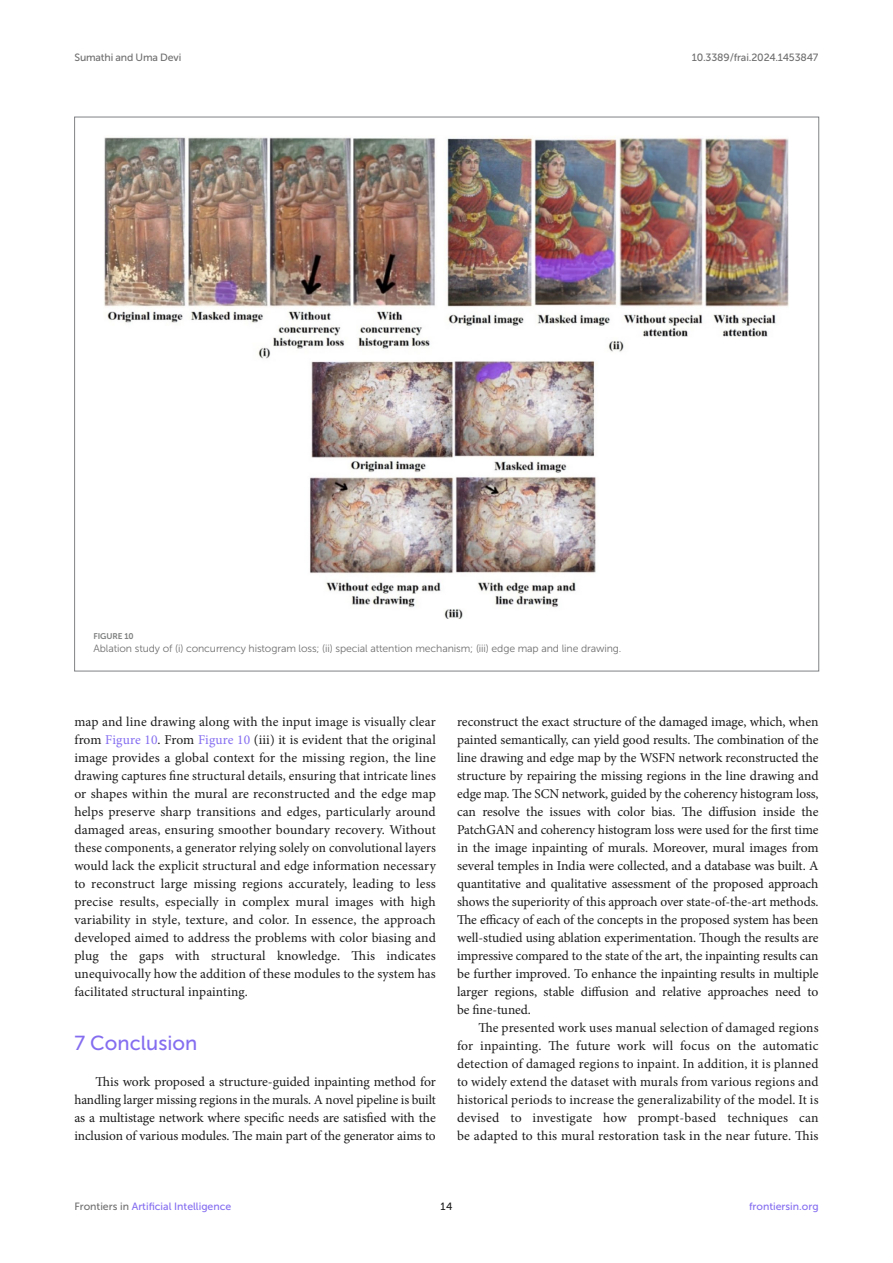
<style>
.page{position:relative;width:893px;height:1263px;background:#fff}
.page>*{position:absolute;margin:0;border:0;box-sizing:border-box;transform-origin:0 0}
.HEAD_1{font:20.25px "Museo Sans 500";color:#856df0}
.TEXT_FLUSH{font:13.5px/18px "Minion Pro";letter-spacing:-.005em;color:#1b1c1b;text-align:justify}
.TEXT{font:13.5px/18px "Minion Pro";letter-spacing:.01em;color:#1b1c1b;text-align:justify}
.FIG_LEG{font:10.5px "Museo Sans 300";letter-spacing:-.01em;color:#706f70}
.t1{font:10.5px "Museo Sans 500";color:#856df0}
.t2{font:10.5px "Museo Sans 500";letter-spacing:-.015em;color:#706f70}
.t3{font:10.5px "Museo Sans 500";color:#1b1c1b}
.FIG_HD{font:8.25px "Museo Sans 700";letter-spacing:-.01em;color:#7e7f7f}
.s1{color:#856df0}
.s2{color:#706f70}
</style>
<div class="page">
<img style="left:104px;top:137px;width:685px;height:482px">
<p class="t2" style="left:74px;top:51px;width:108px">Sumathi and Uma Devi</p>
<p class="t2" style="left:692px;top:51px;width:128px">10.3389/frai.2024.1453847</p>
<p class="FIG_HD" style="left:94px;top:631px;width:42px">FIGURE 10</p>
<p class="FIG_LEG" style="left:94px;top:643px;width:529px">Ablation study of (i) concurrency histogram loss; (ii) special attention mechanism; (iii) edge map and line drawing.</p>
<p class="TEXT_FLUSH" style="left:74px;top:713px;width:363px">map and line drawing along with the input image is visually clear from <span class="s1">Figure 10</span>. From <span class="s1">Figure 10</span> (iii) it is evident that the original image provides a global context for the missing region, the line drawing captures fine structural details, ensuring that intricate lines or shapes within the mural are reconstructed and the edge map helps preserve sharp transitions and edges, particularly around damaged areas, ensuring smoother boundary recovery. Without these components, a generator relying solely on convolutional layers would lack the explicit structural and edge information necessary to reconstruct large missing regions accurately, leading to less precise results, especially in complex mural images with high variability in style, texture, and color. In essence, the approach developed aimed to address the problems with color biasing and plug the gaps with structural knowledge. This indicates unequivocally how the addition of these modules to the system has facilitated structural inpainting.</p>
<p class="HEAD_1" style="left:74px;top:1032px;width:124px">7 Conclusion</p>
<p class="TEXT_FLUSH" style="left:74px;top:1073px;width:363px;text-indent:21px">This work proposed a structure-guided inpainting method for handling larger missing regions in the murals. A novel pipeline is built as a multistage network where specific needs are satisfied with the inclusion of various modules. The main part of the generator aims to</p>
<p class="TEXT_FLUSH" style="left:457px;top:713px;width:363px">reconstruct the exact structure of the damaged image, which, when painted semantically, can yield good results. The combination of the line drawing and edge map by the WSFN network reconstructed the structure by repairing the missing regions in the line drawing and edge map. The SCN network, guided by the coherency histogram loss, can resolve the issues with color bias. The diffusion inside the PatchGAN and coherency histogram loss were used for the first time in the image inpainting of murals. Moreover, mural images from several temples in India were collected, and a database was built. A quantitative and qualitative assessment of the proposed approach shows the superiority of this approach over state-of-the-art methods.<br>The efficacy of each of the concepts in the proposed system has been well-studied using ablation experimentation. Though the results are impressive compared to the state of the art, the inpainting results can be further improved. To enhance the inpainting results in multiple larger regions, stable diffusion and relative approaches need to be fine-tuned.</p>
<p class="TEXT" style="left:457px;top:1019px;width:363px;text-indent:21px">The presented work uses manual selection of damaged regions for inpainting. The future work will focus on the automatic detection of damaged regions to inpaint. In addition, it is planned to widely extend the dataset with murals from various regions and historical periods to increase the generalizability of the model. It is devised to investigate how prompt-based techniques can be adapted to this mural restoration task in the near future. This</p>
<p class="t1" style="left:74px;top:1200px;width:158px"><span class="s2">Frontiers in</span> Artificial Intelligence</p>
<p class="t3" style="left:441px;top:1200px;width:13px">14</p>
<p class="t1" style="left:749px;top:1200px;width:71px">frontiersin.org</p>
</div>
